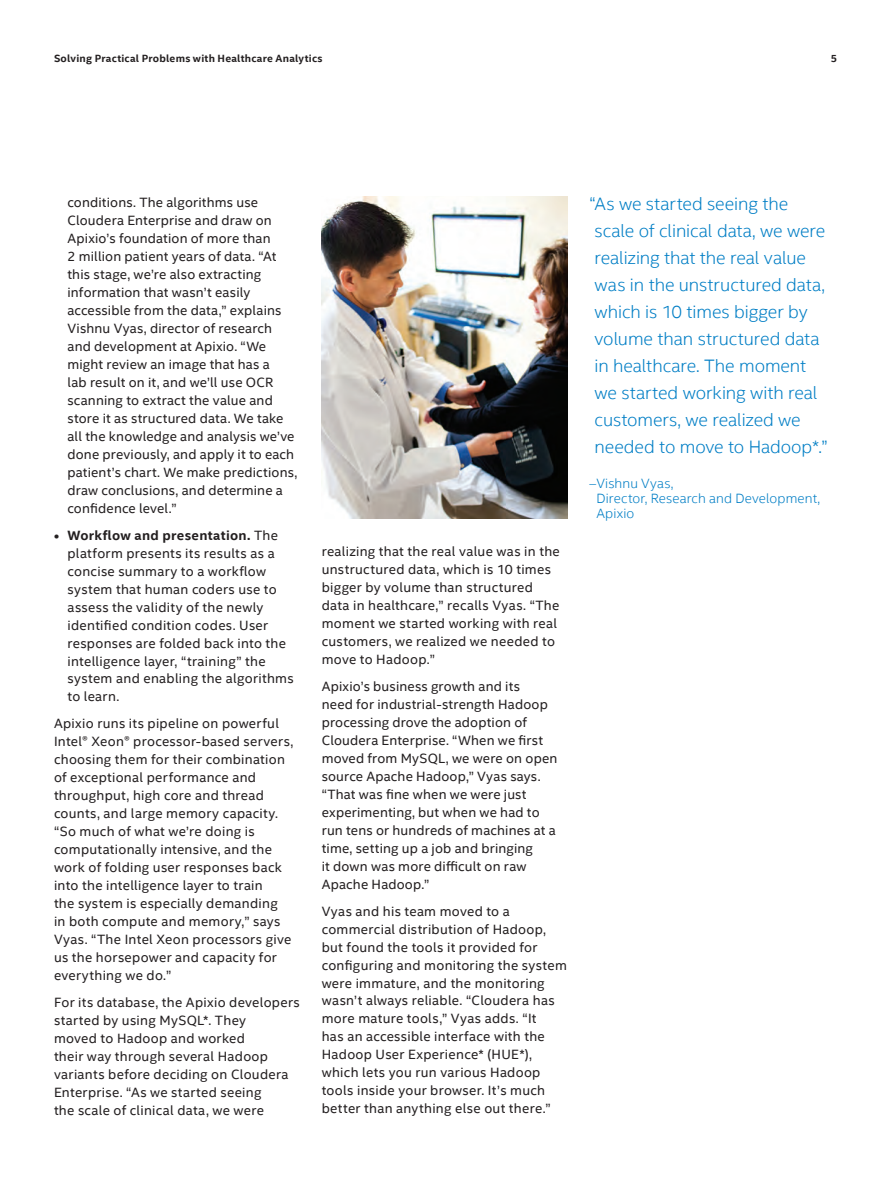
<style>
.page{position:relative;width:891px;height:1188px;background:#fff}
.page>*{position:absolute;margin:0;border:0;box-sizing:border-box;transform-origin:0 0}
.t1{font:300 18px/27px "Intel Clear";letter-spacing:-.005em;color:#007ec5}
.t2{font:13.5px/18px "Intel Clear";letter-spacing:.02em;color:#231f20}
.t3{font:300 13.5px/15px "Intel Clear";letter-spacing:.01em;color:#007ec5}
.t4{font:700 10.5px "Intel Clear";letter-spacing:.02em;color:#231f20}
.s1{font-weight:700}
</style>
<div class="page">
<img style="left:322px;top:196px;width:246px;height:322px">
<p class="t4" style="left:54px;top:52px;width:270px">Solving Practical Problems with Healthcare Analytics</p>
<p class="t4" style="left:831px;top:52px;width:8px">5</p>
<p class="t2" style="left:68px;top:193px;width:231px">conditions. The algorithms use Cloudera Enterprise and draw on Apixio’s foundation of more than<br>2 million patient years of data. “At this stage, we’re also extracting information that wasn’t easily accessible from the data,” explains Vishnu Vyas, director of research and development at Apixio. “We might review an image that has a<br>lab result on it, and we’ll use OCR scanning to extract the value and store it as structured data. We take all the knowledge and analysis we’ve done previously, and apply it to each patient’s chart. We make predictions, draw conclusions, and determine a confidence level.”</p>
<p class="t2" style="left:68px;top:526px;width:228px;text-indent:-14px"><span class="s1">• Workflow and presentation.</span> The platform presents its results as a concise summary to a workflow system that human coders use to assess the validity of the newly identified condition codes. User responses are folded back into the intelligence layer, “training” the system and enabling the algorithms to learn.</p>
<p class="t2" style="left:54px;top:715px;width:241px">Apixio runs its pipeline on powerful Intel® Xeon® processor-based servers, choosing them for their combination of exceptional performance and throughput, high core and thread counts, and large memory capacity. “So much of what we’re doing is computationally intensive, and the work of folding user responses back into the intelligence layer to train<br>the system is especially demanding<br>in both compute and memory,” says Vyas. “The Intel Xeon processors give us the horsepower and capacity for everything we do.”</p>
<p class="t2" style="left:54px;top:994px;width:247px">For its database, the Apixio developers started by using MySQL*. They<br>moved to Hadoop and worked<br>their way through several Hadoop variants before deciding on Cloudera Enterprise. “As we started seeing<br>the scale of clinical data, we were</p>
<p class="t2" style="left:322px;top:542px;width:240px">realizing that the real value was in the unstructured data, which is 10 times bigger by volume than structured data in healthcare,” recalls Vyas. “The moment we started working with real customers, we realized we needed to move to Hadoop.”</p>
<p class="t2" style="left:322px;top:677px;width:237px">Apixio’s business growth and its<br>need for industrial-strength Hadoop processing drove the adoption of<br>Cloudera Enterprise. “When we first moved from MySQL, we were on open source Apache Hadoop,” Vyas says. “That was fine when we were just experimenting, but when we had to run tens or hundreds of machines at a time, setting up a job and bringing<br>it down was more difficult on raw<br>Apache Hadoop.”</p>
<p class="t2" style="left:322px;top:902px;width:247px">Vyas and his team moved to a commercial distribution of Hadoop, but found the tools it provided for configuring and monitoring the system were immature, and the monitoring wasn’t always reliable. “Cloudera has more mature tools,” Vyas adds. “It<br>has an accessible interface with the Hadoop User Experience* (HUE*), which lets you run various Hadoop tools inside your browser. It’s much better than anything else out there.”</p>
<p class="t1" style="left:590px;top:191px;width:240px">“As we started seeing the scale of clinical data, we were realizing that the real value was in the unstructured data, which is 10 times bigger by volume than structured data in healthcare. The moment we started working with real customers, we realized we needed to move to Hadoop*.”</p>
<p class="t3" style="left:596px;top:476px;width:225px;text-indent:-7px">–Vishnu Vyas,<br>Director, Research and Development,<br>Apixio</p>
</div>
